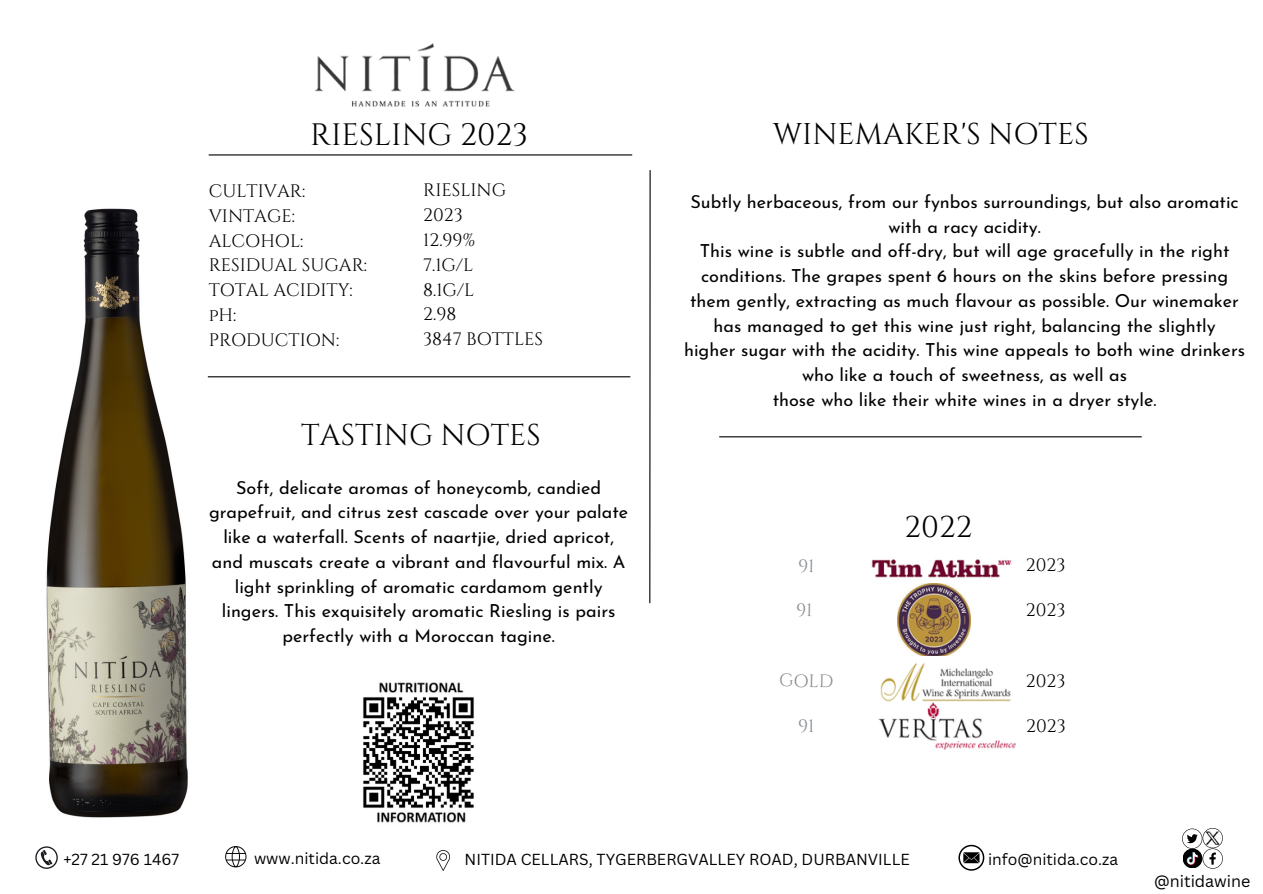
<style>
.page{position:relative;width:1263px;height:894px;background:#fff}
.page>*{position:absolute;margin:0;border:0;box-sizing:border-box;transform-origin:0 0}
.t1{font:30.9px "Cinzel";color:#000}
.t2{font:30px "Cinzel";color:#000}
.t3{font:18px/24.8px "Josefin Sans";color:#000;text-align:center}
.t4{font:18px "Cinzel";color:#000}
.t5{font:18px "Cinzel";color:#878b8f}
.t6{font:16.05px "Canva Sans";color:#000}
.t7{font:15.6px "Canva Sans";color:#000}
</style>
<div class="page">
<img style="left:315px;top:43px;width:200px;height:64px">
<img style="left:46px;top:208px;width:142px;height:610px">
<hr style="left:649px;top:170px;width:2px;height:433px;background:#000">
<svg style="left:35px;top:846px;width:23px;height:22px"></svg>
<svg style="left:958px;top:844px;width:26px;height:26px"></svg>
<svg style="left:436px;top:850px;width:14px;height:20px"></svg>
<svg style="left:225px;top:846px;width:21px;height:21px"></svg>
<hr style="left:208px;top:376px;width:422px;height:1px;background:#000">
<hr style="left:209px;top:154px;width:423px;height:1px;background:#000">
<img style="left:377px;top:682px;width:89px;height:141px">
<hr style="left:719px;top:436px;width:423px;height:1px;background:#000">
<svg style="left:1182px;top:828px;width:41px;height:40px"></svg>
<div style="left:1205px;top:830px;width:15px;height:15px;background:#fff;border-radius:50%"></div>
<img style="left:1205px;top:831px;width:15px;height:14px">
<img style="left:871px;top:559px;width:141px;height:19px">
<img style="left:898px;top:583px;width:73px;height:73px">
<img style="left:880px;top:663px;width:131px;height:39px">
<img style="left:878px;top:702px;width:137px;height:46px">
<img style="left:363px;top:695px;width:111px;height:114px">
<p class="t1" style="left:310px;top:114px;width:219px">RIESLING 2023</p>
<p class="t2" style="left:773px;top:114px;width:317px">WINEMAKER'S NOTES</p>
<p class="t4" style="left:209px;top:180px;width:98px">CULTIVAR:</p>
<p class="t4" style="left:209px;top:204px;width:88px">VINTAGE:</p>
<p class="t4" style="left:209px;top:229px;width:96px">ALCOHOL:</p>
<p class="t4" style="left:209px;top:254px;width:160px">RESIDUAL SUGAR:</p>
<p class="t4" style="left:209px;top:279px;width:145px">TOTAL ACIDITY:</p>
<p class="t4" style="left:209px;top:303px;width:29px">pH:</p>
<p class="t4" style="left:209px;top:328px;width:132px">PRODUCTION:</p>
<p class="t4" style="left:423px;top:179px;width:84px">RIESLING</p>
<p class="t4" style="left:423px;top:204px;width:41px">2023</p>
<p class="t4" style="left:423px;top:228px;width:53px">12.99%</p>
<p class="t4" style="left:423px;top:253px;width:52px">7.1G/L</p>
<p class="t4" style="left:423px;top:278px;width:53px">8.1G/L</p>
<p class="t4" style="left:423px;top:303px;width:35px">2.98</p>
<p class="t4" style="left:423px;top:327px;width:121px">3847 BOTTLES</p>
<p class="t2" style="left:301px;top:416px;width:241px">TASTING NOTES</p>
<p class="t3" style="left:209px;top:476px;width:421px">Soft, delicate aromas of honeycomb, candied grapefruit, and citrus zest cascade over your palate like a waterfall. Scents of naartjie, dried apricot, and muscats create a vibrant and flavourful mix. A light sprinkling of aromatic cardamom gently lingers. This exquisitely aromatic Riesling is pairs perfectly with a Moroccan tagine.</p>
<p class="t3" style="left:690px;top:191px;width:550px">Subtly herbaceous, from our fynbos surroundings, but also aromatic with a racy acidity.</p>
<p class="t3" style="left:690px;top:240px;width:550px">This wine is subtle and off-dry, but will age gracefully in the right conditions. The grapes spent 6 hours on the skins before pressing them gently, extracting as much flavour as possible. Our winemaker has managed to get this wine just right, balancing the slightly</p>
<p class="t3" style="left:684px;top:339px;width:562px">higher sugar with the acidity. This wine appeals to both wine drinkers who like a touch of sweetness, as well as</p>
<p class="t3" style="left:773px;top:389px;width:385px">those who like their white wines in a dryer style.</p>
<p class="t2" style="left:905px;top:507px;width:69px">2022</p>
<p class="t4" style="left:1026px;top:553px;width:41px">2023</p>
<p class="t4" style="left:1026px;top:598px;width:41px">2023</p>
<p class="t5" style="left:779px;top:668px;width:56px;rotate:1deg">GOLD</p>
<p class="t4" style="left:1026px;top:669px;width:41px">2023</p>
<p class="t5" style="left:798px;top:714px;width:18px">91</p>
<p class="t4" style="left:1026px;top:714px;width:41px">2023</p>
<p class="t7" style="left:63px;top:848px;width:117px">+27 21 976 1467</p>
<p class="t7" style="left:254px;top:847px;width:128px">www.nitida.co.za</p>
<p class="t7" style="left:465px;top:848px;width:447px">NITIDA CELLARS, TYGERBERGVALLEY ROAD, DURBANVILLE</p>
<p class="t7" style="left:988px;top:848px;width:132px">info@nitida.co.za</p>
<p class="t6" style="left:1154px;top:869px;width:98px">@nitidawine</p>
</div>
